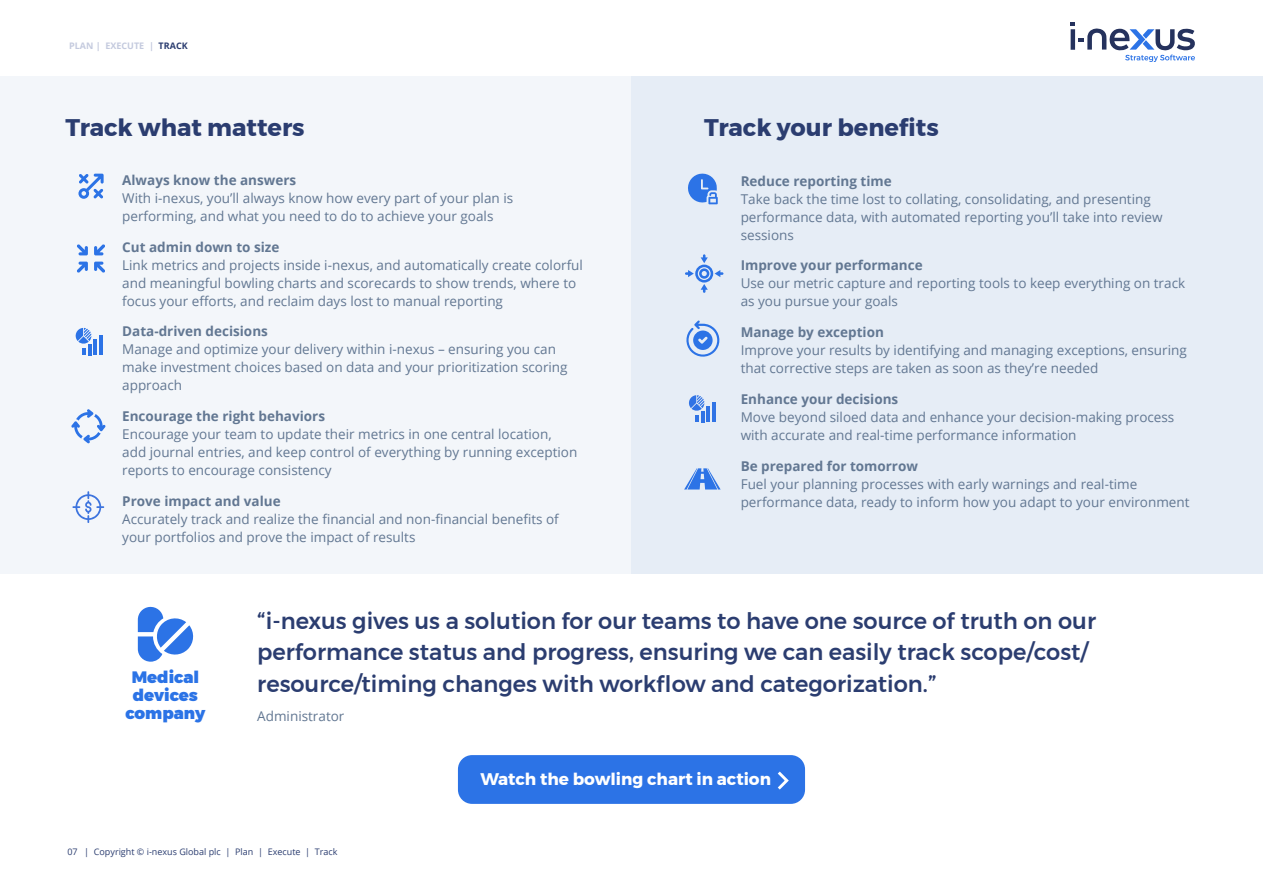
<style>
.page{position:relative;width:1263px;height:893px;background:#fff}
.page>*{position:absolute;margin:0;border:0;box-sizing:border-box;transform-origin:0 0}
.t1{font:700 24px "Montserrat";color:#2b3d70}
.t2{font:500 22.5px/31.5px "Montserrat";color:#2b3d70}
.t3{font:700 16.8px "Montserrat";color:#fff}
.t4{font:900 16.5px/18px "Montserrat";color:#2b73e6;text-align:center}
.t5{font:13.5px/18px "Open Sans";color:#627792}
.t6{font:700 13.5px "Open Sans";color:#627792}
.t7{font:9px "Open Sans";color:#2b3d70}
.t8{font:700 9px "Open Sans";color:#c4cade}
.s1{color:#2b3d70}
</style>
<div class="page">
<div style="left:0;top:77px;width:631px;height:497px;background:#f3f6fa"></div>
<div style="left:631px;top:77px;width:632px;height:497px;background:#e6edf6"></div>
<div style="left:458px;top:755px;width:347px;height:49px;background:#2c73e6;border-radius:14px"></div>
<svg style="left:777px;top:771px;width:12px;height:19px"></svg>
<svg style="left:688px;top:173px;width:30px;height:31px"></svg>
<svg style="left:685px;top:254px;width:38px;height:39px"></svg>
<svg style="left:686px;top:320px;width:34px;height:37px"></svg>
<hr style="left:712px;top:403px;width:4px;height:19px;background:#3073e5">
<hr style="left:706px;top:407px;width:4px;height:15px;background:#3073e5">
<svg style="left:689px;top:395px;width:15px;height:27px"></svg>
<svg style="left:684px;top:468px;width:37px;height:21px"></svg>
<svg style="left:78px;top:174px;width:26px;height:25px"></svg>
<svg style="left:77px;top:244px;width:28px;height:29px"></svg>
<hr style="left:99px;top:335px;width:4px;height:20px;background:#2c73e6">
<hr style="left:93px;top:340px;width:4px;height:15px;background:#2c73e6">
<svg style="left:75px;top:328px;width:16px;height:27px"></svg>
<svg style="left:71px;top:409px;width:35px;height:34px"></svg>
<svg style="left:72px;top:491px;width:32px;height:32px"></svg>
<svg style="left:138px;top:607px;width:55px;height:55px"></svg>
<svg style="left:1070px;top:22px;width:125px;height:40px"></svg>
<p class="t8" style="left:69px;top:39px;width:120px">PLAN | EXECUTE | <span class="s1">TRACK</span></p>
<h1 class="t1" style="left:65px;top:109px;width:241px">Track what matters</h1>
<h1 class="t1" style="left:704px;top:109px;width:236px">Track your benefits</h1>
<p class="t6" style="left:122px;top:170px;width:176px">Always know the answers</p>
<p class="t5" style="left:122px;top:189px;width:392px">With i-nexus, you’ll always know how every part of your plan is performing, and what you need to do to achieve your goals</p>
<p class="t6" style="left:122px;top:237px;width:159px">Cut admin down to size</p>
<p class="t5" style="left:122px;top:255px;width:462px">Link metrics and projects inside i-nexus, and automatically create colorful and meaningful bowling charts and scorecards to show trends, where to focus your efforts, and reclaim days lost to manual reporting</p>
<p class="t6" style="left:122px;top:322px;width:147px">Data-driven decisions</p>
<p class="t5" style="left:122px;top:340px;width:447px">Manage and optimize your delivery within i-nexus – ensuring you can make investment choices based on data and your prioritization scoring approach</p>
<p class="t6" style="left:122px;top:407px;width:204px">Encourage the right behaviors</p>
<p class="t5" style="left:122px;top:425px;width:457px">Encourage your team to update their metrics in one central location, add journal entries, and keep control of everything by running exception reports to encourage consistency</p>
<p class="t6" style="left:122px;top:491px;width:160px">Prove impact and value</p>
<p class="t5" style="left:122px;top:509px;width:438px">Accurately track and realize the financial and non-financial benefits of your portfolios and prove the impact of results</p>
<p class="t6" style="left:741px;top:171px;width:153px">Reduce reporting time</p>
<p class="t5" style="left:741px;top:189px;width:423px">Take back the time lost to collating, consolidating, and presenting performance data, with automated reporting you’ll take into review sessions</p>
<p class="t6" style="left:741px;top:256px;width:184px">Improve your performance</p>
<p class="t5" style="left:741px;top:274px;width:446px">Use our metric capture and reporting tools to keep everything on track as you pursue your goals</p>
<p class="t6" style="left:741px;top:323px;width:145px">Manage by exception</p>
<p class="t5" style="left:741px;top:341px;width:448px">Improve your results by identifying and managing exceptions, ensuring that corrective steps are taken as soon as they’re needed</p>
<p class="t6" style="left:741px;top:389px;width:159px">Enhance your decisions</p>
<p class="t5" style="left:741px;top:408px;width:435px">Move beyond siloed data and enhance your decision-making process with accurate and real-time performance information</p>
<p class="t6" style="left:741px;top:456px;width:179px">Be prepared for tomorrow</p>
<p class="t5" style="left:741px;top:474px;width:450px">Fuel your planning processes with early warnings and real-time performance data, ready to inform how you adapt to your environment</p>
<p class="t4" style="left:126px;top:668px;width:81px">Medical devices company</p>
<h2 class="t2" style="left:257px;top:605px;width:840px">“i-nexus gives us a solution for our teams to have one source of truth on our performance status and progress, ensuring we can easily track scope/cost/ resource/timing changes with workflow and categorization.”</h2>
<p class="t5" style="left:257px;top:707px;width:89px">Administrator</p>
<p class="t3" style="left:480px;top:766px;width:292px">Watch the bowling chart in action</p>
<p class="t7" style="left:68px;top:846px;width:272px">07 | Copyright © i-nexus Global plc | Plan | Execute | Track</p>
</div>
